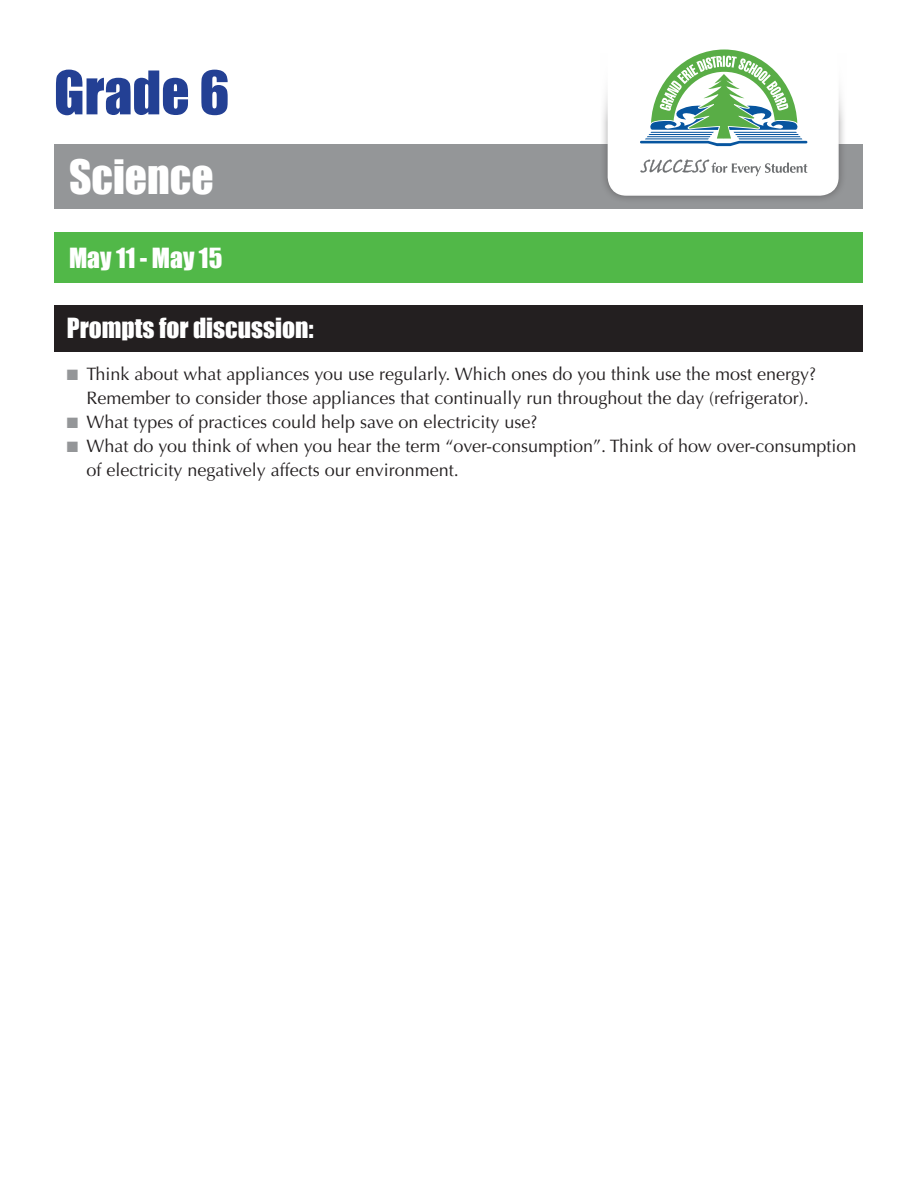
<style>
.page{position:relative;width:918px;height:1188px;background:#fff}
.page>*{position:absolute;margin:0;border:0;box-sizing:border-box;transform-origin:0 0}
.t1{font:55.5px "Impact";color:#234094}
.t2{font:43.5px "Impact";color:#fff}
.t3{font:25.5px "Impact";color:#fff}
.t4{font:18px/24px "Optima";color:#231f20}
.s1{color:#949698}
</style>
<div class="page">
<div style="left:54px;top:144px;width:808px;height:65px;background:#949698"></div>
<div style="left:54px;top:232px;width:808px;height:52px;background:#51b848"></div>
<div style="left:599px;top:0;width:248px;height:204px;background:#231f20;opacity:.4"></div>
<div style="left:608px;top:122px;width:231px;height:74px;background:#fff"></div>
<div style="left:586px;top:0;width:272px;height:122px;background:#fff"></div>
<svg style="left:640px;top:50px;width:167px;height:96px"></svg>
<svg style="left:640px;top:159px;width:167px;height:17px"></svg>
<div style="left:54px;top:305px;width:809px;height:46px;background:#231f20"></div>
<h1 class="t1" style="left:54px;top:50px;width:177px">Grade 6</h1>
<h2 class="t2" style="left:69px;top:143px;width:146px">Science</h2>
<h3 class="t3" style="left:69px;top:238px;width:155px">May 11 - May 15</h3>
<h3 class="t3" style="left:67px;top:308px;width:248px">Prompts for discussion:</h3>
<p class="t4" style="left:86px;top:362px;width:731px;text-indent:-20px"><span class="s1">■</span> Think about what appliances you use regularly. Which ones do you think use the most energy?<br>Remember to consider those appliances that continually run throughout the day (refrigerator).</p>
<p class="t4" style="left:67px;top:410px;width:472px"><span class="s1">■</span> What types of practices could help save on electricity use?</p>
<p class="t4" style="left:86px;top:434px;width:772px;text-indent:-20px"><span class="s1">■</span> What do you think of when you hear the term “over-consumption”. Think of how over-consumption of electricity negatively affects our environment.</p>
</div>
